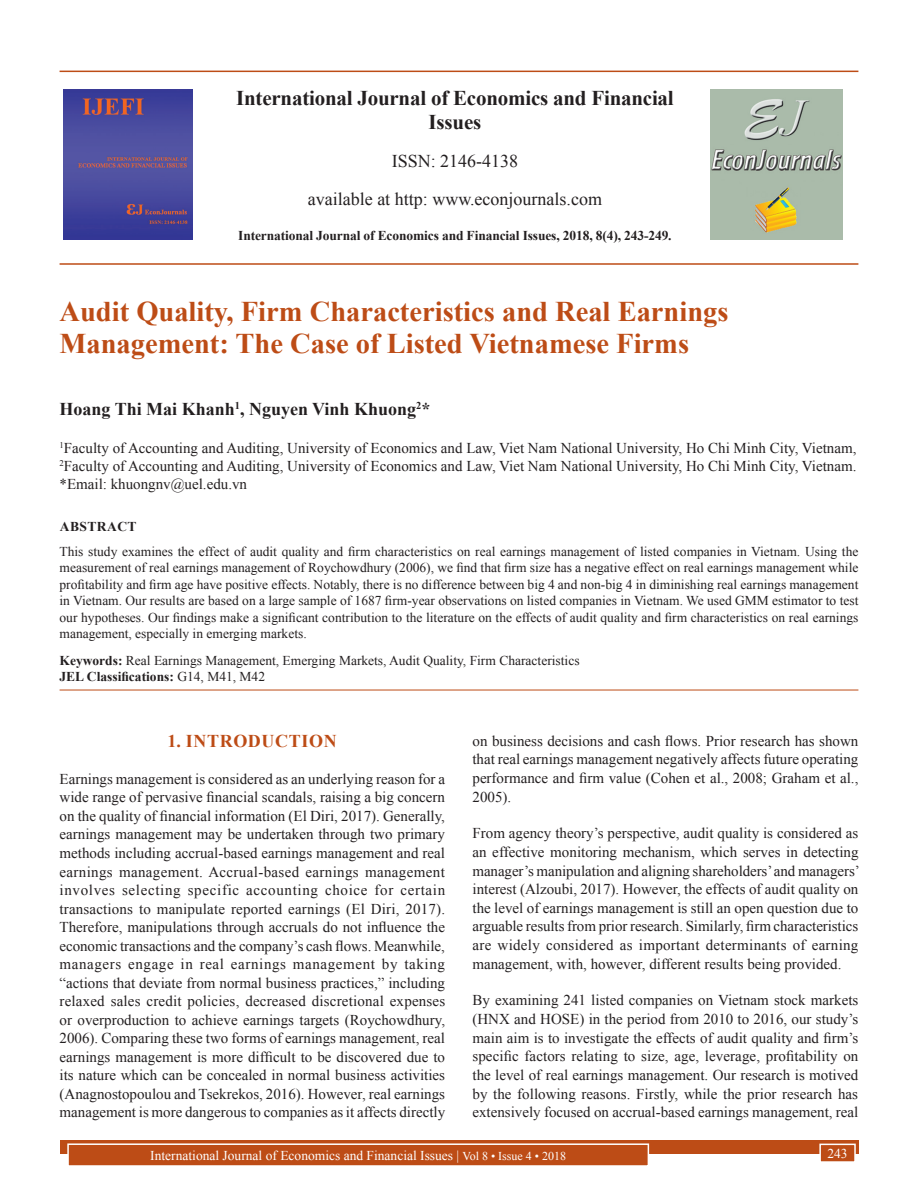
<style>
.page{position:relative;width:918px;height:1188px;background:#fff}
.page>*{position:absolute;margin:0;border:0;box-sizing:border-box;transform-origin:0 0}
.AT{font:700 28.5px/31.5px "Times New Roman";color:#bd4c16}
.Issue_details{font:700 21px/24px "Times New Roman";letter-spacing:-.01em;color:#231f20;text-align:center}
.Issue_details-2{font:18px "Times New Roman";color:#231f20}
.AU{font:700 18px "Times New Roman";color:#231f20}
.t1{font:700 18px "Times New Roman";letter-spacing:.035em;color:#bd4c16}
.TX{font:15px/18.6px "Times New Roman";color:#231f20;text-align:justify}
.AFF{font:15px/18px "Times New Roman";color:#231f20;text-align:justify}
.ABS{font:13.5px/16.5px "Times New Roman";color:#231f20;text-align:justify}
.KWD{font:13.5px/16.2px "Times New Roman";color:#231f20}
.Folio{font:13.5px "Times New Roman";color:#fff}
.Issue_details-3{font:700 13.5px "Times New Roman";letter-spacing:-.01em;color:#231f20}
.ABSH{font:700 13.5px "Times New Roman";letter-spacing:.035em;color:#231f20}
.s1{font-weight:700}
.s2{font-size:12px}
</style>
<div class="page">
<hr style="left:60px;top:71px;width:798px;height:1px;background:#bd4c16">
<hr style="left:60px;top:263px;width:798px;height:2px;background:#bd4c16">
<img style="left:64px;top:89px;width:129px;height:151px">
<img style="left:711px;top:89px;width:132px;height:150px">
<div style="left:60px;top:1140px;width:798px;height:13px;background:#bd4c16"></div>
<div style="left:68px;top:1144px;width:580px;height:22px;background:#bd4c16"></div>
<div style="left:67px;top:1143px;width:582px;height:24px;border:2px solid #fff"></div>
<div style="left:820px;top:1144px;width:35px;height:18px;background:#bd4c16"></div>
<div style="left:819px;top:1144px;width:37px;height:19px;border:2px solid #fff"></div>
<hr style="left:60px;top:690px;width:798px;height:1px;background:#bd4c16">
<p class="Issue_details" style="left:236px;top:85px;width:439px">International Journal of Economics and Financial<br>Issues</p>
<p class="Issue_details-2" style="left:392px;top:148px;width:128px">ISSN: 2146-4138</p>
<p class="Issue_details-2" style="left:308px;top:186px;width:296px">available at http: www.econjournals.com</p>
<p class="Issue_details-3" style="left:238px;top:226px;width:435px">International Journal of Economics and Financial Issues, 2018, 8(4), 243-249.</p>
<p class="AT" style="left:60px;top:295px;width:670px">Audit Quality, Firm Characteristics and Real Earnings<br>Management: The Case of Listed Vietnamese Firms</p>
<p class="AU" style="left:60px;top:396px;width:372px">Hoang Thi Mai Khanh<sup>1</sup>, Nguyen Vinh Khuong<sup>2</sup>*</p>
<p class="AFF" style="left:60px;top:438px;width:798px"><sup>1</sup>Faculty of Accounting and Auditing, University of Economics and Law, Viet Nam National University, Ho Chi Minh City, Vietnam, <sup>2</sup>Faculty of Accounting and Auditing, University of Economics and Law, Viet Nam National University, Ho Chi Minh City, Vietnam. *Email: khuongnv@uel.edu.vn</p>
<p class="ABSH" style="left:60px;top:516px;width:78px">ABSTRACT</p>
<p class="ABS" style="left:60px;top:543px;width:800px">This study examines the effect of audit quality and firm characteristics on real earnings management of listed companies in Vietnam. Using the measurement of real earnings management of Roychowdhury (2006), we find that firm size has a negative effect on real earnings management while profitability and firm age have positive effects. Notably, there is no difference between big 4 and non-big 4 in diminishing real earnings management in Vietnam. Our results are based on a large sample of 1687 firm-year observations on listed companies in Vietnam. We used GMM estimator to test our hypotheses. Our findings make a significant contribution to the literature on the effects of audit quality and firm characteristics on real earnings management, especially in emerging markets.</p>
<p class="KWD" style="left:60px;top:652px;width:522px"><span class="s1">Keywords:</span> Real Earnings Management, Emerging Markets, Audit Quality, Firm Characteristics<br><span class="s1">JEL Classifications:</span> G14, M41, M42</p>
<h1 class="t1" style="left:168px;top:728px;width:171px">1. INTRODUCTION</h1>
<p class="TX" style="left:60px;top:769px;width:387px">Earnings management is considered as an underlying reason for a wide range of pervasive financial scandals, raising a big concern on the quality of financial information (El Diri, 2017). Generally, earnings management may be undertaken through two primary methods including accrual-based earnings management and real earnings management. Accrual-based earnings management involves selecting specific accounting choice for certain transactions to manipulate reported earnings (El Diri, 2017).<br>Therefore, manipulations through accruals do not influence the economic transactions and the company’s cash flows. Meanwhile, managers engage in real earnings management by taking “actions that deviate from normal business practices,” including relaxed sales credit policies, decreased discretional expenses or overproduction to achieve earnings targets (Roychowdhury, 2006). Comparing these two forms of earnings management, real earnings management is more difficult to be discovered due to its nature which can be concealed in normal business activities (Anagnostopoulou and Tsekrekos, 2016). However, real earnings management is more dangerous to companies as it affects directly</p>
<p class="TX" style="left:472px;top:731px;width:387px">on business decisions and cash flows. Prior research has shown that real earnings management negatively affects future operating performance and firm value (Cohen et al., 2008; Graham et al., 2005).</p>
<p class="TX" style="left:472px;top:823px;width:389px">From agency theory’s perspective, audit quality is considered as an effective monitoring mechanism, which serves in detecting manager’s manipulation and aligning shareholders’ and managers’ interest (Alzoubi, 2017). However, the effects of audit quality on the level of earnings management is still an open question due to arguable results from prior research. Similarly, firm characteristics are widely considered as important determinants of earning management, with, however, different results being provided.</p>
<p class="TX" style="left:472px;top:991px;width:387px">By examining 241 listed companies on Vietnam stock markets (HNX and HOSE) in the period from 2010 to 2016, our study’s main aim is to investigate the effects of audit quality and firm’s specific factors relating to size, age, leverage, profitability on the level of real earnings management. Our research is motived by the following reasons. Firstly, while the prior research has extensively focused on accrual-based earnings management, real</p>
<p class="Folio" style="left:150px;top:1146px;width:417px">International Journal of Economics and Financial Issues | <span class="s2">Vol 8 • Issue 4 • 2018</span></p>
<p class="Folio" style="left:827px;top:1144px;width:22px">243</p>
</div>
